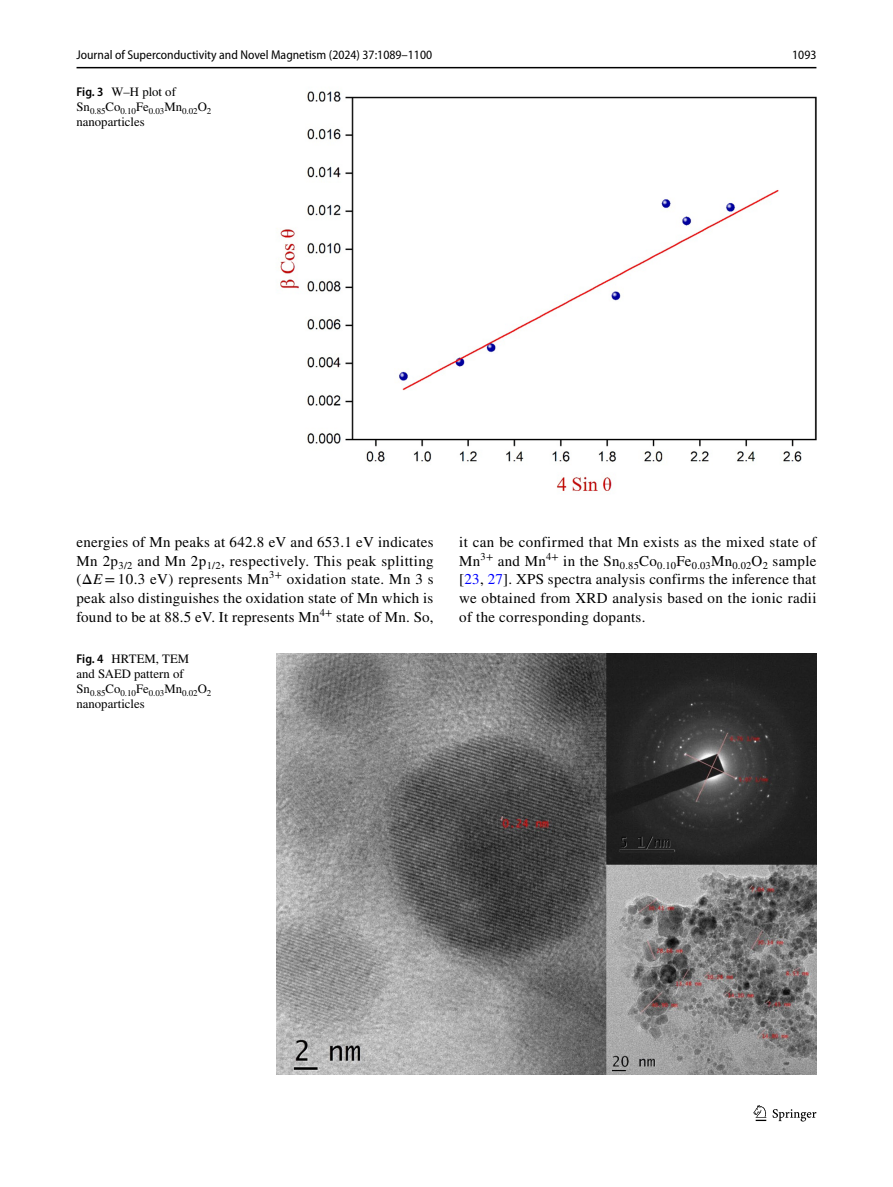
<style>
.page{position:relative;width:893px;height:1187px;background:#fff}
.page>*{position:absolute;margin:0;border:0;box-sizing:border-box;transform-origin:0 0}
.t1{font:15px/18.8px "STIX";letter-spacing:.015em;color:#000;text-align:justify}
.t2{font:12.75px/15px "STIX";color:#000}
.t3{font:semi-condensed 12.75px "Myriad Pro";color:#000}
.t4{font:8.85px "STIX";color:#000}
.s1{font-family:"Myriad Pro";font-weight:600;font-stretch:semi-condensed}
.s2{font-style:italic}
.s3{color:#00f}
</style>
<div class="page">
<hr style="left:77px;top:67px;width:739px;height:1px;background:#000">
<svg style="left:753px;top:1105px;width:13px;height:15px"></svg>
<svg style="left:773px;top:1109px;width:43px;height:12px"></svg>
<img style="left:277px;top:91px;width:539px;height:400px">
<img style="left:277px;top:653px;width:539px;height:420px">
<p class="t3" style="left:77px;top:48px;width:357px">Journal of Superconductivity and Novel Magnetism (2024) 37:1089–1100</p>
<p class="t3" style="left:792px;top:48px;width:26px">1093</p>
<p class="t2" style="left:77px;top:85px;width:101px"><span class="s1">Fig. 3</span> W–H plot of</p>
<p class="t4" style="left:77px;top:105px;width:136px"><sup>Sn</sup>0.85<sup>Co</sup>0.10<sup>Fe</sup>0.03<sup>Mn</sup>0.02<sup>O</sup>2</p>
<p class="t2" style="left:77px;top:115px;width:70px">nanoparticles</p>
<p class="t1" style="left:77px;top:533px;width:359px">energies of Mn peaks at 642.8 eV and 653.1 eV indicates Mn 2p<sub>3/2</sub> and Mn 2p<sub>1/2</sub>, respectively. This peak splitting (Δ<span class="s2">E</span> = 10.3 eV) represents Mn<sup>3+</sup> oxidation state. Mn 3 s peak also distinguishes the oxidation state of Mn which is found to be at 88.5 eV. It represents Mn<sup>4+</sup> state of Mn. So,</p>
<p class="t1" style="left:459px;top:533px;width:359px">it can be confirmed that Mn exists as the mixed state of Mn<sup>3+</sup> and Mn<sup>4+</sup> in the Sn<sub>0.85</sub>Co<sub>0.10</sub>Fe<sub>0.03</sub>Mn<sub>0.02</sub>O<sub>2</sub> sample [<span class="s3">23</span>, <span class="s3">27</span>]. XPS spectra analysis confirms the inference that we obtained from XRD analysis based on the ionic radii of the corresponding dopants.</p>
<p class="t2" style="left:77px;top:652px;width:114px"><span class="s1">Fig. 4</span> HRTEM, TEM and SAED pattern of</p>
<p class="t4" style="left:77px;top:687px;width:136px"><sup>Sn</sup>0.85<sup>Co</sup>0.10<sup>Fe</sup>0.03<sup>Mn</sup>0.02<sup>O</sup>2</p>
<p class="t2" style="left:77px;top:697px;width:70px">nanoparticles</p>
</div>
